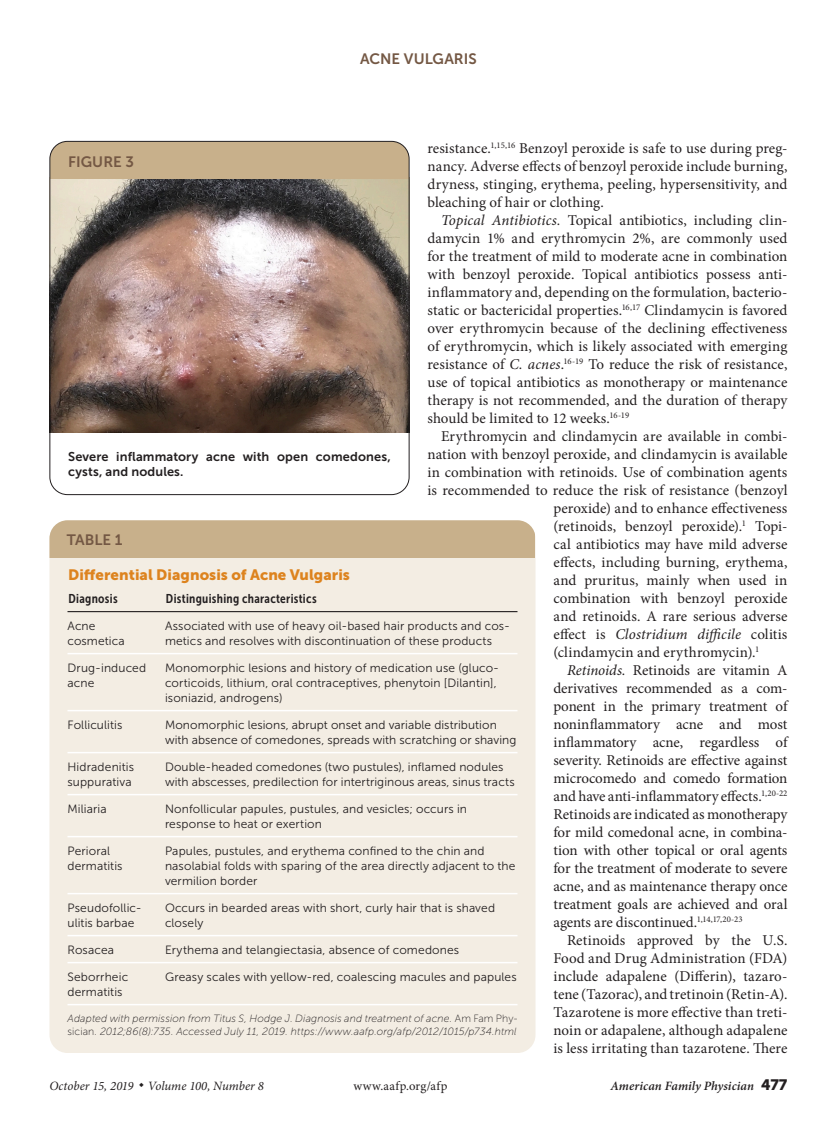
<style>
.page{position:relative;width:837px;height:1134px;background:#fff}
.page>*{position:absolute;margin:0;border:0;box-sizing:border-box;transform-origin:0 0}
.body_text{font:15px/18px "Minion Pro";letter-spacing:.005em;color:#231f20;text-align:justify}
.body_text-2{font:italic 15px "Minion Pro";letter-spacing:.005em;color:#231f20}
.table_title{font:15px "Museo Sans 900";letter-spacing:.005em;color:#dd831e}
.figure{font:15px "Museo Sans 700";color:#745844}
.table{font:15px "Museo Sans 700";color:#745844}
.fig_legend_no_rule{font:12.75px/15px "Museo Sans 700";letter-spacing:.01em;color:#231f20}
.table_head1{font:12.75px "Museo Sans Cond 700";letter-spacing:.025em;color:#231f20}
.t1{font:italic 12.75px "Minion Pro";color:#231f20}
.t2{font:italic 600 12.75px "Minion Pro";letter-spacing:.005em;color:#231f20}
.t3{font:12.75px "Minion Pro";letter-spacing:.03em;color:#231f20}
.table_data_last_col{font:12px/15px "Museo Sans 300";letter-spacing:.01em;color:#231f20}
.table_data{font:12px/15px "Museo Sans 300";letter-spacing:.01em;color:#231f20}
.table_fig_note{font:italic 10.5px/13.5px "Museo Sans 100";letter-spacing:.01em;color:#231f20}
.s1{font-style:italic}
.s2{font-style:normal}
.s3{font-family:"Museo Sans 900";font-weight:400;font-style:normal;font-size:15px}
</style>
<div class="page">
<div style="left:50px;top:520px;width:486px;height:533px;background:#f3ede3;border-radius:18px"></div>
<hr style="left:68px;top:653px;width:97px;height:1px;background:#fff">
<hr style="left:165px;top:653px;width:353px;height:1px;background:#fff">
<hr style="left:68px;top:710px;width:97px;height:1px;background:#fff">
<hr style="left:165px;top:710px;width:353px;height:1px;background:#fff">
<hr style="left:68px;top:752px;width:97px;height:1px;background:#fff">
<hr style="left:165px;top:752px;width:353px;height:1px;background:#fff">
<hr style="left:68px;top:794px;width:97px;height:1px;background:#fff">
<hr style="left:165px;top:794px;width:353px;height:1px;background:#fff">
<hr style="left:68px;top:836px;width:97px;height:1px;background:#fff">
<hr style="left:165px;top:836px;width:353px;height:1px;background:#fff">
<hr style="left:68px;top:893px;width:97px;height:1px;background:#fff">
<hr style="left:165px;top:893px;width:353px;height:1px;background:#fff">
<hr style="left:68px;top:935px;width:97px;height:1px;background:#fff">
<hr style="left:165px;top:935px;width:353px;height:1px;background:#fff">
<hr style="left:68px;top:962px;width:97px;height:1px;background:#fff">
<hr style="left:165px;top:962px;width:353px;height:1px;background:#fff">
<hr style="left:68px;top:611px;width:97px;height:1px;background:#231f20">
<hr style="left:165px;top:611px;width:353px;height:1px;background:#231f20">
<hr style="left:68px;top:1004px;width:97px;height:1px;background:#fff">
<hr style="left:165px;top:1004px;width:353px;height:1px;background:#fff">
<div style="left:50px;top:520px;width:486px;height:38px;background:#c8b08b"></div>
<img style="left:52px;top:179px;width:356px;height:254px">
<div style="left:50px;top:141px;width:359px;height:38px;background:#c8b08b"></div>
<div style="left:50px;top:141px;width:360px;height:354px;border:1px solid #231f20;border-radius:18px"></div>
<p class="figure" style="left:360px;top:50px;width:118px">ACNE VULGARIS</p>
<p class="body_text" style="left:428px;top:139px;width:362px">resistance.<sup>1,15,16</sup> Benzoyl peroxide is safe to use during preg&shy;nancy. Adverse effects of benzoyl peroxide include burning, dryness, stinging, erythema, peeling, hypersensitivity, and bleaching of hair or clothing.</p>
<p class="body_text" style="left:428px;top:211px;width:362px;text-indent:14px"><span class="s1">Topical Antibiotics.</span> Topical antibiotics, including clin&shy;damycin 1% and erythromycin 2%, are commonly used for the treatment of mild to moderate acne in combination with benzoyl peroxide. Topical antibiotics possess anti&shy;inflammatory and, depending on the formulation, bacterio&shy;static or bactericidal properties.<sup>16,17</sup> Clindamycin is favored over erythromycin because of the declining effectiveness of erythromycin, which is likely associated with emerging resistance of <span class="s1">C. acnes</span>.<sup>16-19</sup> To reduce the risk of resistance, use of topical antibiotics as monotherapy or maintenance therapy is not recommended, and the duration of therapy should be limited to 12 weeks.<sup>16-19</sup></p>
<p class="body_text" style="left:441px;top:427px;width:348px">Erythromycin and clindamycin are available in combi-</p>
<p class="body_text" style="left:428px;top:445px;width:362px">nation with benzoyl peroxide, and clindamycin is available</p>
<p class="body_text" style="left:428px;top:463px;width:362px">in combination with retinoids. Use of combination agents</p>
<p class="body_text" style="left:428px;top:481px;width:362px">is recommended to reduce the risk of resistance (benzoyl</p>
<p class="body_text" style="left:554px;top:499px;width:236px">peroxide) and to enhance effectiveness</p>
<p class="body_text" style="left:554px;top:517px;width:236px">(retinoids, benzoyl peroxide).<sup>1</sup> Topi-</p>
<p class="body_text" style="left:554px;top:535px;width:235px">cal antibiotics may have mild adverse</p>
<p class="body_text" style="left:554px;top:553px;width:235px">effects, including burning, erythema,</p>
<p class="body_text" style="left:554px;top:571px;width:235px">and pruritus, mainly when used in</p>
<p class="body_text" style="left:554px;top:589px;width:235px">combination with benzoyl peroxide</p>
<p class="body_text" style="left:554px;top:607px;width:236px">and retinoids. A rare serious adverse</p>
<p class="body_text-2" style="left:554px;top:624px;width:236px"><span class="s2">effect is</span> Clostridium difficile <span class="s2">colitis</span></p>
<p class="body_text" style="left:554px;top:643px;width:207px">(clindamycin and erythromycin).<sup>1</sup></p>
<p class="body_text" style="left:554px;top:661px;width:236px;text-indent:14px"><span class="s1">Retinoids.</span> Retinoids are vitamin A derivatives recommended as a com&shy;ponent in the primary treatment of noninflammatory acne and most inflammatory acne, regardless of severity. Retinoids are effective against microcomedo and comedo formation and have anti-inflammatory effects.<sup>1,20-22<br></sup>Retinoids are indicated as monotherapy for mild comedonal acne, in combina&shy;tion with other topical or oral agents for the treatment of moderate to severe acne, and as maintenance therapy once treatment goals are achieved and oral agents are discontinued.<sup>1,14,17,20-23</sup></p>
<p class="body_text" style="left:554px;top:931px;width:236px;text-indent:14px">Retinoids approved by the U.S.<br>Food and Drug Administration (FDA) include adapalene (Differin), tazaro&shy;tene (Tazorac), and tretinoin (Retin-A).<br>Tazarotene is more effective than treti&shy;noin or adapalene, although adapalene is less irritating than tazarotene. There</p>
<p class="figure" style="left:68px;top:153px;width:67px">FIGURE 3</p>
<p class="fig_legend_no_rule" style="left:68px;top:449px;width:324px">Severe inflammatory acne with open comedones, cysts, and nodules.</p>
<p class="table" style="left:67px;top:532px;width:57px">TABLE 1</p>
<p class="table_title" style="left:68px;top:566px;width:283px">Differential Diagnosis of Acne Vulgaris</p>
<p class="table_head1" style="left:68px;top:591px;width:51px">Diagnosis</p>
<p class="table_head1" style="left:166px;top:591px;width:152px">Distinguishing characteristics</p>
<p class="table_data" style="left:68px;top:618px;width:59px">Acne cosmetica</p>
<p class="table_data_last_col" style="left:165px;top:618px;width:346px">Associated with use of heavy oil-based hair products and cos&shy;metics and resolves with discontinuation of these products</p>
<p class="table_data" style="left:68px;top:660px;width:80px">Drug-induced acne</p>
<p class="table_data_last_col" style="left:165px;top:660px;width:336px">Monomorphic lesions and history of medication use (gluco&shy;corticoids, lithium, oral contraceptives, phenytoin [Dilantin], isoniazid, androgens)</p>
<p class="table_data" style="left:68px;top:717px;width:56px">Folliculitis</p>
<p class="table_data_last_col" style="left:165px;top:717px;width:353px">Monomorphic lesions, abrupt onset and variable distribution with absence of comedones, spreads with scratching or shaving</p>
<p class="table_data" style="left:68px;top:759px;width:68px">Hidradenitis suppurativa</p>
<p class="table_data_last_col" style="left:165px;top:759px;width:351px">Double-headed comedones (two pustules), inflamed nodules with abscesses, predilection for intertriginous areas, sinus tracts</p>
<p class="table_data" style="left:68px;top:801px;width:41px">Miliaria</p>
<p class="table_data_last_col" style="left:165px;top:801px;width:304px">Nonfollicular papules, pustules, and vesicles; occurs in response to heat or exertion</p>
<p class="table_data" style="left:68px;top:843px;width:57px">Perioral dermatitis</p>
<p class="table_data_last_col" style="left:165px;top:843px;width:352px">Papules, pustules, and erythema confined to the chin and nasolabial folds with sparing of the area directly adjacent to the vermilion border</p>
<p class="table_data" style="left:68px;top:900px;width:76px">Pseudofollic&shy;ulitis barbae</p>
<p class="table_data_last_col" style="left:165px;top:900px;width:332px">Occurs in bearded areas with short, curly hair that is shaved closely</p>
<p class="table_data" style="left:68px;top:942px;width:48px">Rosacea</p>
<p class="table_data_last_col" style="left:165px;top:942px;width:296px">Erythema and telangiectasia, absence of comedones</p>
<p class="table_data" style="left:68px;top:969px;width:62px">Seborrheic dermatitis</p>
<p class="table_data_last_col" style="left:165px;top:969px;width:353px">Greasy scales with yellow-red, coalescing macules and papules</p>
<p class="table_fig_note" style="left:68px;top:1011px;width:452px">Adapted with permission from Titus S, Hodge J. Diagnosis and treatment of acne. <span class="s2">Am Fam Phy&shy;sician</span>. 2012;86(8):735. Accessed July 11, 2019. https://www.aafp.org/afp/2012/1015/p734.html</p>
<p class="t1" style="left:50px;top:1078px;width:216px">October 15, 2019 ◆ Volume 100, Number 8</p>
<p class="t3" style="left:353px;top:1078px;width:96px">www.aafp.org/afp</p>
<p class="t2" style="left:610px;top:1077px;width:179px">American Family Physician <span class="s3">477</span></p>
</div>
